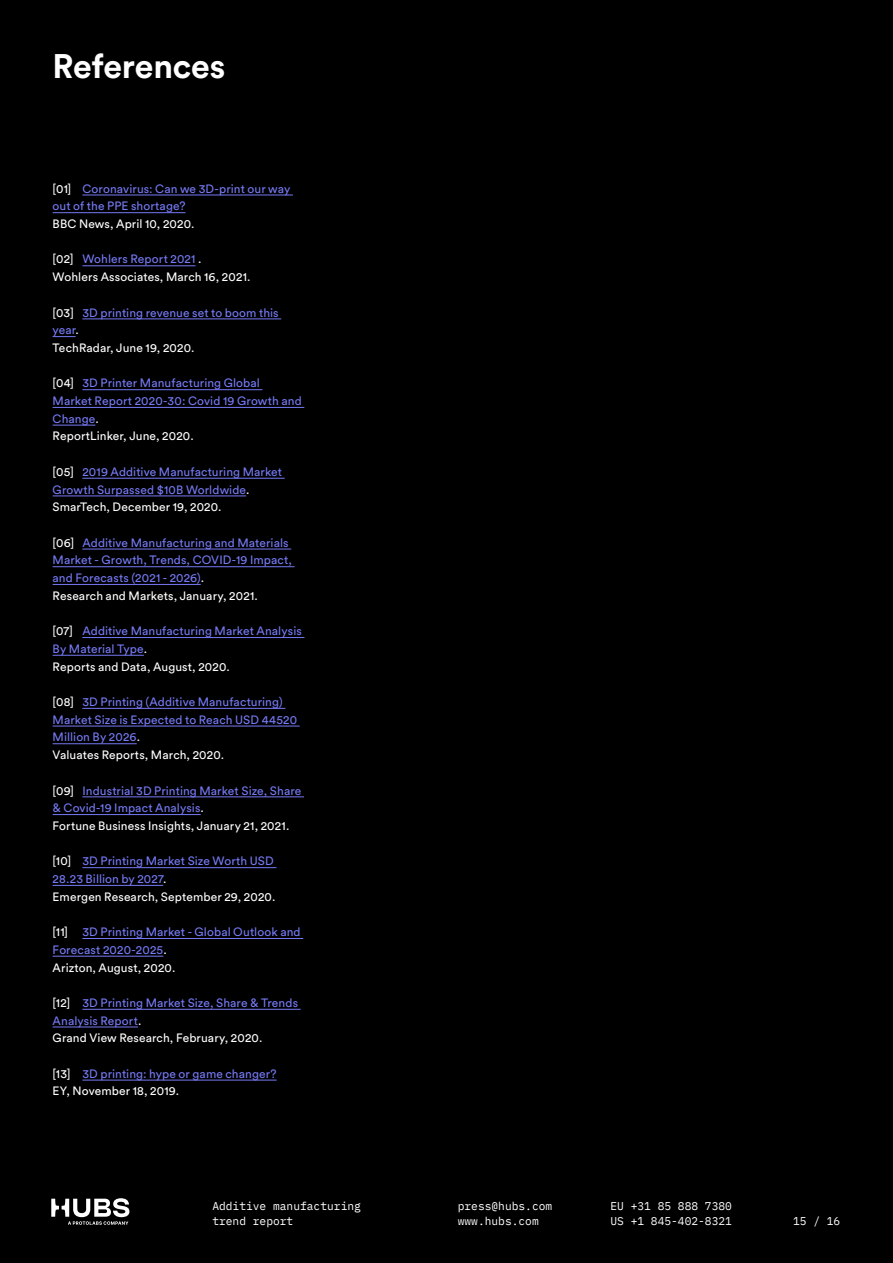
<style>
.page{position:relative;width:893px;height:1263px;background:#000}
.page>*{position:absolute;margin:0;border:0;box-sizing:border-box;transform-origin:0 0}
.t1{font:700 33.75px "Circular Std";letter-spacing:-.005em;color:#fff}
.t2{font:12px/17.7px "Circular Std";letter-spacing:.01em;color:#767af5}
.t3{font:12px/17.7px "Circular Std";letter-spacing:.01em;color:#fff}
.t4{font:11.25px/15px "IBM Plex Mono";color:#fff}
.s1{color:#fff}
.s2{color:#767af5}
</style>
<div class="page">
<hr style="left:82px;top:195px;width:211px;height:1px;background:#767af5">
<hr style="left:53px;top:212px;width:133px;height:1px;background:#767af5">
<hr style="left:82px;top:265px;width:114px;height:1px;background:#767af5">
<hr style="left:82px;top:318px;width:199px;height:1px;background:#767af5">
<svg style="left:53px;top:336px;width:23px;height:1px"></svg>
<hr style="left:82px;top:389px;width:180px;height:1px;background:#767af5">
<hr style="left:53px;top:407px;width:251px;height:1px;background:#767af5">
<hr style="left:53px;top:425px;width:42px;height:1px;background:#767af5">
<hr style="left:82px;top:478px;width:203px;height:1px;background:#767af5">
<hr style="left:53px;top:495px;width:193px;height:1px;background:#767af5">
<hr style="left:82px;top:549px;width:209px;height:1px;background:#767af5">
<hr style="left:53px;top:566px;width:242px;height:1px;background:#767af5">
<hr style="left:53px;top:584px;width:148px;height:1px;background:#767af5">
<hr style="left:82px;top:637px;width:222px;height:1px;background:#767af5">
<hr style="left:53px;top:655px;width:91px;height:1px;background:#767af5">
<hr style="left:82px;top:708px;width:203px;height:1px;background:#767af5">
<hr style="left:53px;top:726px;width:247px;height:1px;background:#767af5">
<hr style="left:53px;top:743px;width:84px;height:1px;background:#767af5">
<hr style="left:82px;top:796px;width:222px;height:1px;background:#767af5">
<hr style="left:53px;top:814px;width:148px;height:1px;background:#767af5">
<hr style="left:82px;top:867px;width:194px;height:1px;background:#767af5">
<hr style="left:53px;top:885px;width:110px;height:1px;background:#767af5">
<hr style="left:82px;top:938px;width:221px;height:1px;background:#767af5">
<hr style="left:53px;top:956px;width:110px;height:1px;background:#767af5">
<hr style="left:82px;top:1009px;width:219px;height:1px;background:#767af5">
<hr style="left:53px;top:1026px;width:85px;height:1px;background:#767af5">
<hr style="left:82px;top:1080px;width:195px;height:1px;background:#767af5">
<svg style="left:51px;top:1198px;width:78px;height:27px"></svg>
<h1 class="t1" style="left:53px;top:44px;width:174px">References</h1>
<p class="t2" style="left:53px;top:179px;width:239px"><span class="s1">[01]</span> Coronavirus: Can we 3D-print our way out of the PPE shortage?</p>
<p class="t3" style="left:53px;top:215px;width:143px">BBC News, April 10, 2020.</p>
<p class="t3" style="left:53px;top:250px;width:199px">[02] <span class="s2">Wohlers Report 2021</span> .<br>Wohlers Associates, March 16, 2021.</p>
<p class="t2" style="left:53px;top:303px;width:228px"><span class="s1">[03]</span> 3D printing revenue set to boom this year<span class="s1">.<br>TechRadar, June 19, 2020.</span></p>
<p class="t2" style="left:53px;top:374px;width:251px"><span class="s1">[04]</span> 3D Printer Manufacturing Global<br>Market Report 2020-30: Covid 19 Growth and<br>Change<span class="s1">.<br>ReportLinker, June, 2020.</span></p>
<p class="t2" style="left:53px;top:463px;width:231px"><span class="s1">[05]</span> 2019 Additive Manufacturing Market<br>Growth Surpassed $10B Worldwide<span class="s1">.<br>SmarTech, December 19, 2020.</span></p>
<p class="t2" style="left:53px;top:533px;width:241px"><span class="s1">[06]</span> Additive Manufacturing and Materials Market - Growth, Trends, COVID-19 Impact, and Forecasts (2021 - 2026)<span class="s1">.<br>Research and Markets, January, 2021.</span></p>
<p class="t2" style="left:53px;top:622px;width:251px"><span class="s1">[07]</span> Additive Manufacturing Market Analysis<br>By Material Type<span class="s1">.<br>Reports and Data, August, 2020.</span></p>
<p class="t2" style="left:53px;top:693px;width:246px"><span class="s1">[08]</span> 3D Printing (Additive Manufacturing)<br>Market Size is Expected to Reach USD 44520<br>Million By 2026<span class="s1">.<br>Valuates Reports, March, 2020.</span></p>
<p class="t2" style="left:53px;top:781px;width:250px"><span class="s1">[09]</span> Industrial 3D Printing Market Size, Share &amp; Covid-19 Impact Analysis<span class="s1">.<br>Fortune Business Insights, January 21, 2021.</span></p>
<p class="t2" style="left:53px;top:852px;width:224px"><span class="s1">[10]</span> 3D Printing Market Size Worth USD<br>28.23 Billion by 2027<span class="s1">.<br>Emergen Research, September 29, 2020.</span></p>
<p class="t2" style="left:53px;top:923px;width:250px"><span class="s1">[11]</span> 3D Printing Market - Global Outlook and<br>Forecast 2020-2025<span class="s1">.<br>Arizton, August, 2020.</span></p>
<p class="t2" style="left:53px;top:994px;width:247px"><span class="s1">[12]</span> 3D Printing Market Size, Share &amp; Trends<br>Analysis Report<span class="s1">.<br>Grand View Research, February, 2020.</span></p>
<p class="t2" style="left:53px;top:1064px;width:226px"><span class="s1">[13]</span> 3D printing: hype or game changer?<br><span class="s1">EY, November 18, 2019.</span></p>
<p class="t4" style="left:458px;top:1197px;width:96px">press@hubs.com www.hubs.com</p>
<p class="t4" style="left:212px;top:1197px;width:150px">Additive manufacturing trend report</p>
<p class="t4" style="left:610px;top:1197px;width:123px">EU +31 85 888 7380<br>US +1 845-402-8321</p>
<p class="t4" style="left:793px;top:1212px;width:49px">15 / 16</p>
</div>
